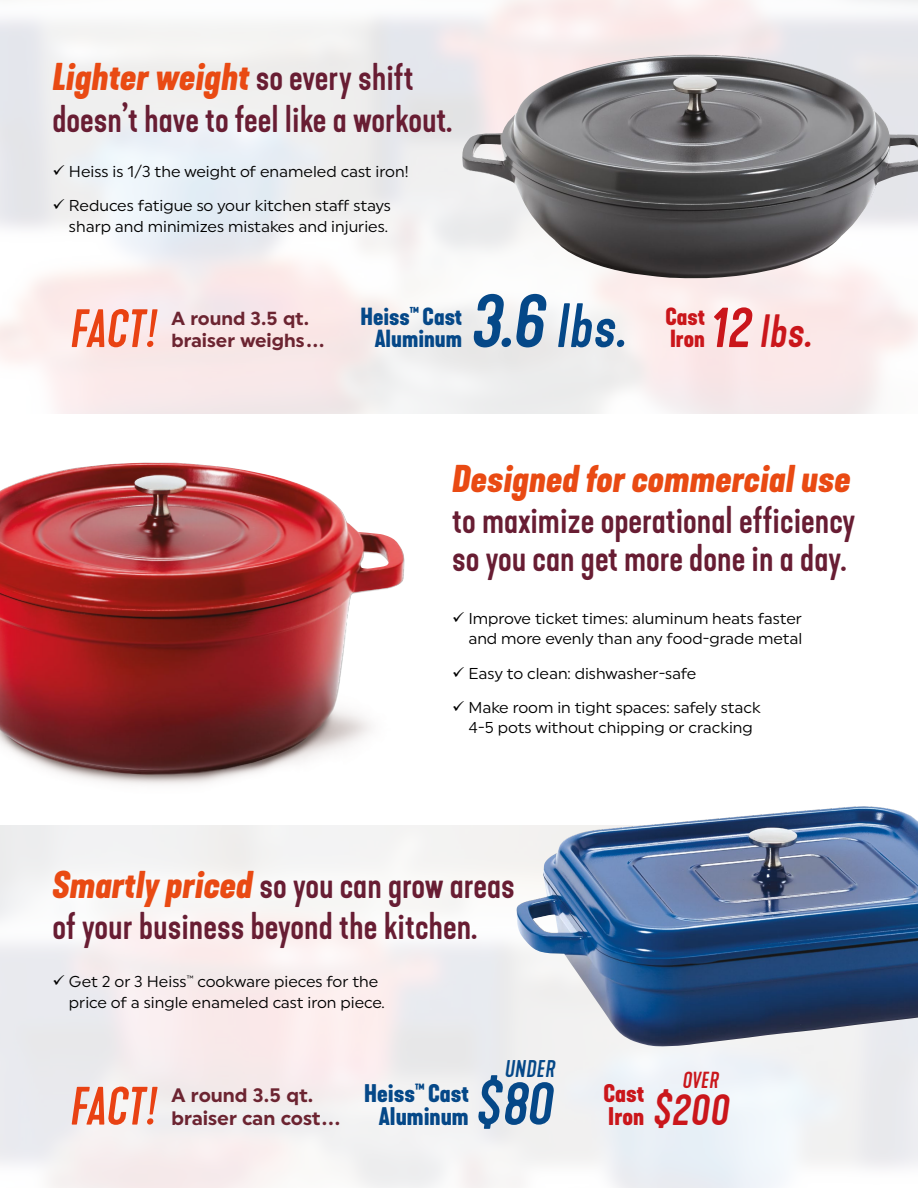
<style>
.page{position:relative;width:918px;height:1188px;background:#fff}
.page>*{position:absolute;margin:0;border:0;box-sizing:border-box;transform-origin:0 0}
.t1{font:italic 500 60.3px "Kapra Neue";color:#054888}
.t2{font:italic 500 58.5px "Kapra Neue";color:#054888}
.t3{font:italic 500 50.4px "Kapra Neue";color:#e94213}
.t4{font:italic 500 43.65px "Kapra Neue";letter-spacing:.02em;color:#ca161b}
.t5{font:500 36.15px/41.2px "Kapra Neue";color:#681d33}
.t6{font:italic 700 36.15px "Kapra Neue";color:#e94a13}
.t7{font:700 23.85px/22.8px "Kapra Neue";color:#054888;text-align:right}
.t8{font:700 23.85px/22.8px "Kapra Neue";color:#ca161b}
.t9{font:700 23.1px/22px "Kapra Neue";color:#054888;text-align:right}
.t10{font:700 23.1px/22px "Kapra Neue";color:#ca161b}
.t11{font:italic 500 22.65px "Kapra Neue";letter-spacing:.02em;color:#054888}
.t12{font:italic 500 21.75px "Kapra Neue";color:#ca161b}
.t13{font:700 19.5px "Uniform";color:#6c2431}
.t14{font:700 18.9px/21.9px "Uniform";color:#6c2431}
.t15{font:15.75px/19.6px "Uniform";color:#000;text-align:right}
.s1{font-weight:700;font-style:italic;color:#e94a13}
.s2{font-size:75.45px}
.s3{font-size:56.25px}
</style>
<div class="page">
<img style="left:0;top:463px;width:405px;height:322px">
<img style="left:462px;top:54px;width:456px;height:224px">
<img style="left:516px;top:806px;width:402px;height:241px">
<h3 class="t5" style="left:52px;top:58px;width:401px"><span class="s1">Lighter weight</span> so every shift doesn’t have to feel like a workout.</h3>
<p class="t15" style="left:52px;top:161px;width:358px">✓ Heiss is 1/3 the weight of enameled cast iron!</p>
<p class="t15" style="left:52px;top:195px;width:340px;line-height:21px">✓ Reduces fatigue so your kitchen staff stays sharp and minimizes mistakes and injuries.</p>
<h3 class="t3" style="left:71px;top:298px;width:88px">FACT!</h3>
<p class="t14" style="left:172px;top:307px;width:154px">A round 3.5 qt. braiser weighs...</p>
<h3 class="t9" style="left:361px;top:306px;width:103px">Heiss<sup>™</sup> Cast<br>Aluminum</h3>
<h2 class="t2" style="left:472px;top:291px;width:156px"><span class="s2">3.6</span> lbs.</h2>
<h3 class="t10" style="left:665px;top:306px;width:41px">Cast<br>Iron</h3>
<h3 class="t4" style="left:711px;top:305px;width:103px"><span class="s3">12</span> lbs.</h3>
<h3 class="t6" style="left:452px;top:455px;width:400px">Designed for commercial use</h3>
<h3 class="t5" style="left:452px;top:502px;width:405px;line-height:38.2px">to maximize operational efficiency so you can get more done in a day.</h3>
<p class="t15" style="left:452px;top:609px;width:352px">✓ Improve ticket times: aluminum heats faster and more evenly than any food-grade metal</p>
<p class="t15" style="left:452px;top:663px;width:246px">✓ Easy to clean: dishwasher-safe</p>
<p class="t15" style="left:452px;top:698px;width:310px;text-align:center">✓ Make room in tight spaces: safely stack<br>4-5 pots without chipping or cracking</p>
<h3 class="t5" style="left:52px;top:865px;width:464px"><span class="s1">Smartly priced</span> so you can grow areas of your business beyond the kitchen.</h3>
<p class="t15" style="left:69px;top:972px;width:317px;line-height:20.2px;text-align:left;text-indent:-17px">✓ Get 2 or 3 Heiss<sup>™</sup> cookware pieces for the price of a single enameled cast iron piece.</p>
<h3 class="t3" style="left:71px;top:1076px;width:88px">FACT!</h3>
<p class="t13" style="left:172px;top:1084px;width:143px">A round 3.5 qt.</p>
<p class="t13" style="left:172px;top:1106px;width:170px">braiser can cost...</p>
<h3 class="t7" style="left:364px;top:1082px;width:106px">Heiss<sup>™</sup> Cast<br>Aluminum</h3>
<h3 class="t11" style="left:505px;top:1055px;width:52px">UNDER</h3>
<h1 class="t1" style="left:477px;top:1066px;width:78px">$80</h1>
<h3 class="t8" style="left:604px;top:1082px;width:42px">Cast<br>Iron</h3>
<h3 class="t12" style="left:683px;top:1067px;width:37px">OVER</h3>
<h3 class="t4" style="left:654px;top:1082px;width:77px">$200</h3>
</div>
